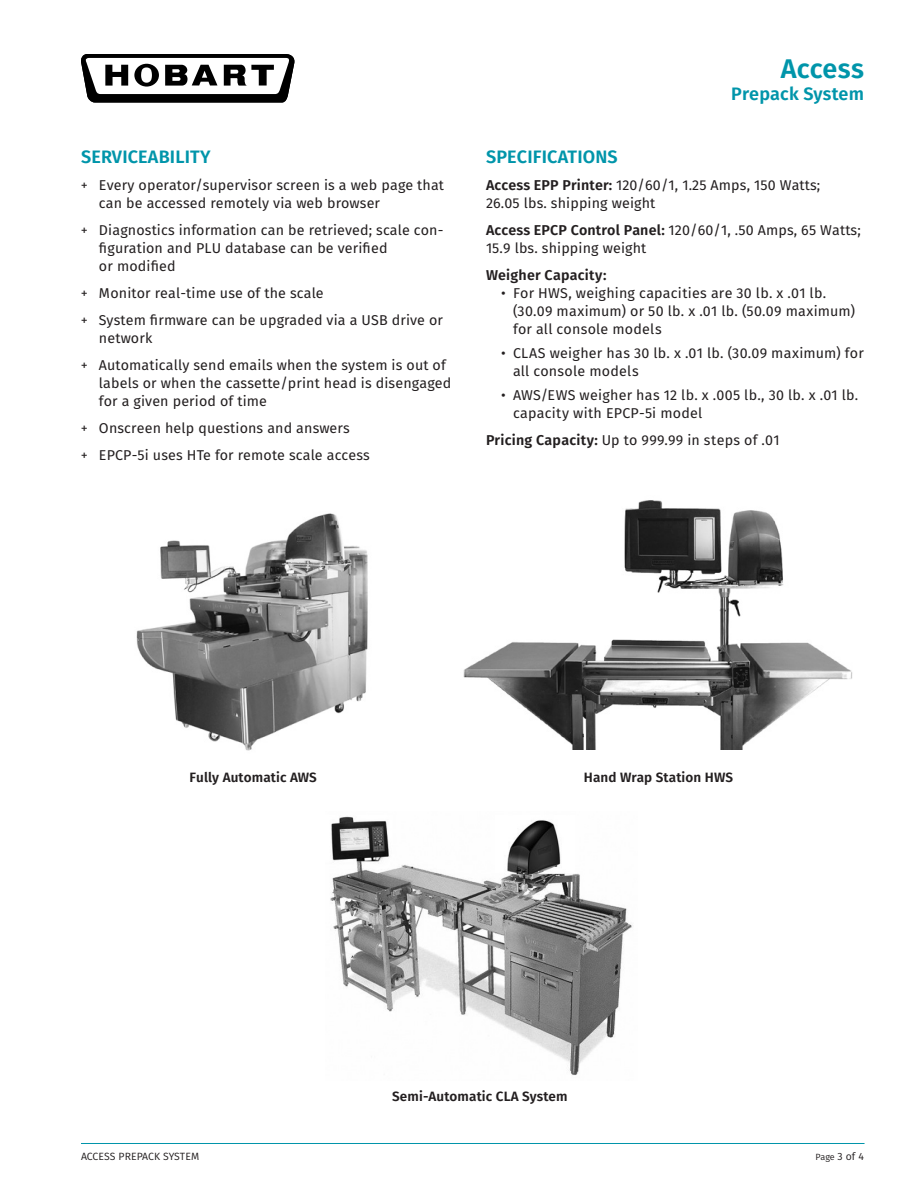
<style>
.page{position:relative;width:918px;height:1188px;background:#fff}
.page>*{position:absolute;margin:0;border:0;box-sizing:border-box;transform-origin:0 0}
.t1{font:600 27px "Fira Sans";letter-spacing:.005em;color:#0095aa}
.t2{font:600 18px "Fira Sans";letter-spacing:.01em;color:#0095aa}
.t3{font:14.25px/18px "Fira Sans";letter-spacing:.01em;color:#231f20}
.t4{font:600 14.25px "Fira Sans";letter-spacing:.02em;color:#231f20}
.t5{font:600 13.5px "Fira Sans";letter-spacing:.01em;color:#231f20}
.t6{font:10.5px "Fira Sans";letter-spacing:.005em;color:#231f20}
.t7{font:9px "Fira Sans";color:#231f20}
.s1{font-style:inherit}
.s2{font-weight:600}
.s3{font-size:10.5px}
</style>
<div class="page">
<hr style="left:81px;top:1143px;width:784px;height:1px;background:#0095aa">
<svg style="left:81px;top:54px;width:213px;height:49px"></svg>
<img style="left:463px;top:500px;width:390px;height:249px">
<img style="left:330px;top:816px;width:302px;height:259px">
<img style="left:136px;top:513px;width:232px;height:238px">
<p class="t2" style="left:81px;top:144px;width:131px">SERVICEABILITY</p>
<p class="t3" style="left:99px;top:176px;width:347px;text-indent:-18px"><span class="s1">+</span> Every operator/supervisor screen is a web page that can be accessed remotely via web browser</p>
<p class="t3" style="left:99px;top:221px;width:346px;text-indent:-18px"><span class="s1">+</span> Diagnostics information can be retrieved; scale con&shy;figuration and PLU database can be verified<br>or modified</p>
<p class="t3" style="left:81px;top:279px;width:364px;line-height:27px"><span class="s1">+</span> Monitor real-time use of the scale<br><span class="s1">+</span> System firmware can be upgraded via a USB drive or</p>
<p class="t3" style="left:81px;top:324px;width:366px;line-height:27px;text-indent:18px">network<br><span class="s1">+</span> Automatically send emails when the system is out of</p>
<p class="t3" style="left:99px;top:374px;width:354px">labels or when the cassette/print head is disengaged for a given period of time</p>
<p class="t3" style="left:81px;top:414px;width:290px;line-height:27px"><span class="s1">+</span> Onscreen help questions and answers<br><span class="s1">+</span> EPCP-5i uses HTe for remote scale access</p>
<h1 class="t1" style="left:781px;top:50px;width:85px">Access</h1>
<p class="t2" style="left:731px;top:82px;width:134px">Prepack System</p>
<p class="t2" style="left:486px;top:144px;width:133px">SPECIFICATIONS</p>
<p class="t3" style="left:486px;top:176px;width:336px"><span class="s2">Access EPP Printer:</span> 120/60/1, 1.25 Amps, 150 Watts;<br>26.05 lbs. shipping weight</p>
<p class="t3" style="left:486px;top:221px;width:376px"><span class="s2">Access EPCP Control Panel:</span> 120/60/1, .50 Amps, 65 Watts;<br>15.9 lbs. shipping weight</p>
<p class="t4" style="left:486px;top:265px;width:122px">Weigher Capacity:</p>
<p class="t3" style="left:513px;top:284px;width:344px;text-indent:-12px">• For HWS, weighing capacities are 30 lb. x .01 lb. (30.09 maximum) or 50 lb. x .01 lb. (50.09 maximum) for all console models</p>
<p class="t3" style="left:513px;top:344px;width:352px;text-indent:-12px">• CLAS weigher has 30 lb. x .01 lb. (30.09 maximum) for all console models</p>
<p class="t3" style="left:513px;top:386px;width:347px;text-indent:-12px">• AWS/EWS weigher has 12 lb. x .005 lb., 30 lb. x .01 lb. capacity with EPCP-5i model</p>
<p class="t3" style="left:486px;top:431px;width:295px"><span class="s2">Pricing Capacity:</span> Up to 999.99 in steps of .01</p>
<p class="t5" style="left:189px;top:768px;width:129px">Fully Automatic AWS</p>
<p class="t5" style="left:584px;top:768px;width:151px">Hand Wrap Station HWS</p>
<p class="t5" style="left:392px;top:1087px;width:177px">Semi-Automatic CLA System</p>
<p class="t6" style="left:81px;top:1149px;width:120px">ACCESS PREPACK SYSTEM</p>
<p class="t7" style="left:815px;top:1151px;width:50px">Page <span class="s3">3 of 4</span></p>
</div>
